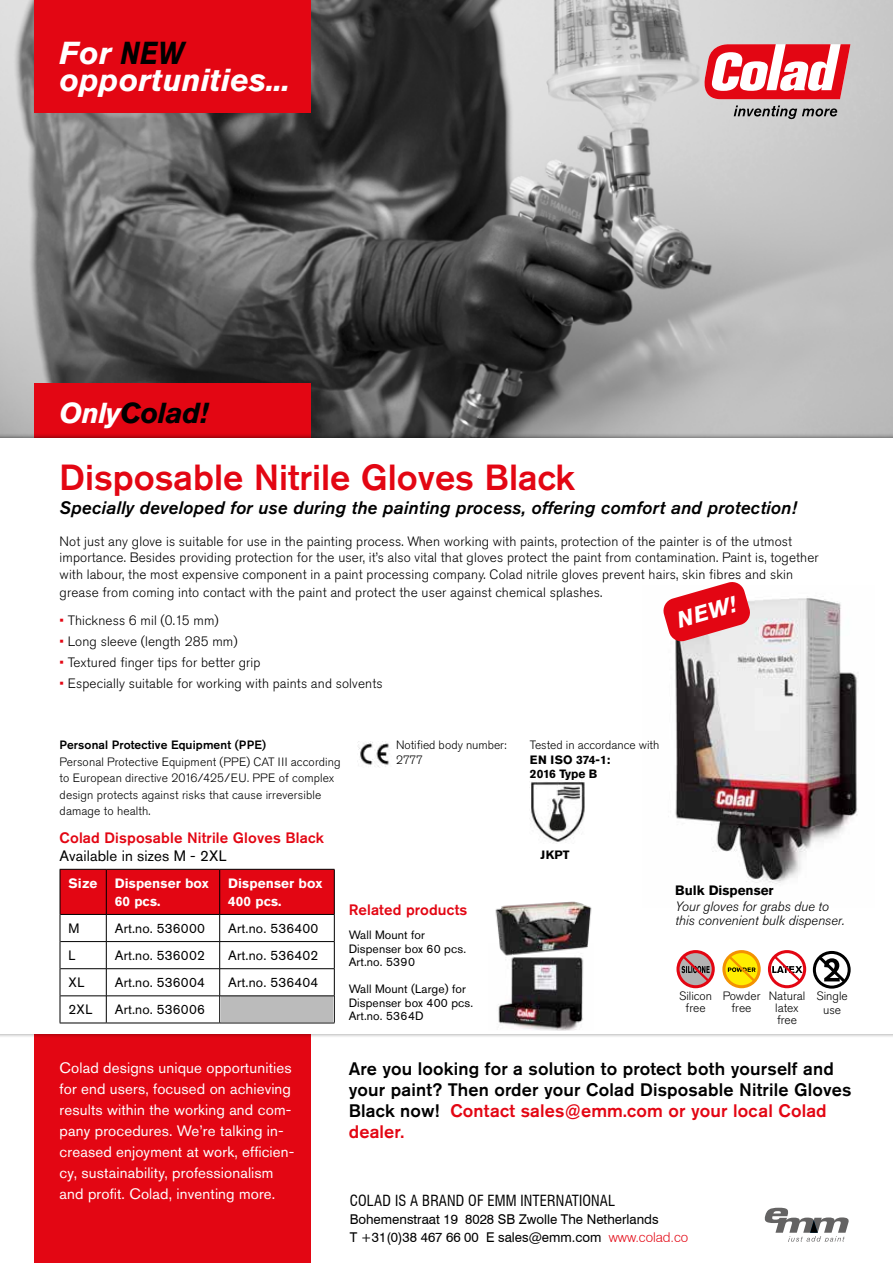
<style>
.page{position:relative;width:893px;height:1263px;background:#fff}
.page>*{position:absolute;margin:0;border:0;box-sizing:border-box;transform-origin:0 0}
.t1{font:500 36px "Akzidenz Grotesk Pro";color:#e30613}
.t2{font:italic 700 31.5px/27.2px "Akzidenz Grotesk Pro";color:#fff}
.t3{font:italic 700 28.65px "Akzidenz Grotesk Pro";letter-spacing:-.02em;color:#000}
.t4{font:italic 700 22.5px "Akzidenz Grotesk Pro";color:#fff}
.t5{font:500 18px/21px "Akzidenz Grotesk Pro";letter-spacing:.01em;color:#000}
.t6{font:italic 500 18px "Akzidenz Grotesk Pro";letter-spacing:.01em;color:#000}
.t7{font:15px/21px "Akzidenz Grotesk Pro";letter-spacing:.01em;color:#fff}
.t8{font:500 15px "Akzidenz Grotesk Pro";letter-spacing:.01em;color:#e30613}
.t9{font:condensed 15px "Swiss 721 BT";letter-spacing:.01em;color:#000}
.t10{font:15px "Akzidenz Grotesk Pro";letter-spacing:.01em;color:#000}
.t11{font:300 13.5px/16.5px "Akzidenz Grotesk Pro";letter-spacing:.01em;color:#000}
.t12{font:13.5px "Akzidenz Grotesk BE";letter-spacing:.01em;color:#000}
.t13{font:13.5px/18px "Swiss 721 BT";color:#000}
.t14{font:italic 300 13.5px/13.5px "Akzidenz Grotesk Pro";color:#000}
.t15{font:700 13.5px/18px "Akzidenz Grotesk BE";letter-spacing:.01em;color:#fff}
.t16{font:700 13.5px "Akzidenz Grotesk Pro";color:#000}
.t17{font:300 12px/12px "Akzidenz Grotesk Pro";letter-spacing:.01em;color:#000;text-align:center}
.t18{font:12px/13.5px "Akzidenz Grotesk Pro";letter-spacing:.01em;color:#000}
.t19{font:500 12px "Akzidenz Grotesk Pro";letter-spacing:.01em;color:#000}
.t20{font:700 12px/14.4px "Akzidenz Grotesk Pro";color:#000}
.s1{color:#000}
.s2{color:#fff}
.s3{color:#e30613}
.s4{font-weight:300;color:#e30613}
</style>
<div class="page">
<img style="left:0;top:0;width:893px;height:434px">
<div style="left:34px;top:0;width:276px;height:113px;background:#e30613"></div>
<div style="left:34px;top:383px;width:276px;height:880px;background:#e30613"></div>
<div style="left:0;top:438px;width:893px;height:595px;background:#fff"></div>
<svg style="left:699px;top:43px;width:151px;height:56px"></svg>
<svg style="left:734px;top:105px;width:103px;height:14px"></svg>
<svg style="left:765px;top:1208px;width:84px;height:34px"></svg>
<img style="left:675px;top:598px;width:183px;height:286px">
<hr style="left:60px;top:1022px;width:46px;height:1px;background:#000">
<hr style="left:106px;top:1022px;width:114px;height:1px;background:#000">
<hr style="left:220px;top:1022px;width:114px;height:1px;background:#000">
<svg style="left:60px;top:869px;width:275px;height:153px"></svg>
<img style="left:531px;top:782px;width:54px;height:60px">
<img style="left:358px;top:742px;width:31px;height:25px">
<div style="left:768px;top:950px;width:38px;height:38px;border:3px solid #e30613;border-radius:50%"></div>
<svg style="left:771px;top:953px;width:32px;height:31px"></svg>
<div style="left:813px;top:951px;width:38px;height:38px;border:3px solid #000;border-radius:50%"></div>
<svg style="left:815px;top:953px;width:34px;height:32px"></svg>
<div style="left:676px;top:950px;width:39px;height:38px;border:3px solid #e30613;border-radius:50%"></div>
<svg style="left:680px;top:953px;width:32px;height:31px"></svg>
<div style="left:722px;top:950px;width:39px;height:38px;border:3px solid #f39200;border-radius:50%"></div>
<svg style="left:726px;top:953px;width:31px;height:31px"></svg>
<img style="left:498px;top:957px;width:86px;height:73px">
<div style="left:221px;top:997px;width:112px;height:25px;background:#bbb"></div>
<img style="left:495px;top:901px;width:97px;height:55px">
<svg style="left:663px;top:582px;width:88px;height:61px"></svg>
<h2 class="t2" style="left:60px;top:38px;width:232px">For <span class="s1">NEW </span>opportunities...</h2>
<h3 class="t3" style="left:60px;top:394px;width:150px"><span class="s2">Only</span>Colad!</h3>
<h1 class="t1" style="left:60px;top:454px;width:517px">Disposable Nitrile Gloves Black</h1>
<h3 class="t6" style="left:60px;top:496px;width:739px">Specially developed for use during the painting process, offering comfort and protection!</h3>
<p class="t11" style="left:60px;top:533px;width:761px">Not just any glove is suitable for use in the painting process. When working with paints, protection of the painter is of the utmost importance. Besides providing protection for the user, it’s also vital that gloves protect the paint from contamination. Paint is, together with labour, the most expensive component in a paint processing company. Colad nitrile gloves prevent hairs, skin fibres and skin</p>
<p class="t11" style="left:60px;top:584px;width:544px">grease from coming into contact with the paint and protect the user against chemical splashes.</p>
<p class="t11" style="left:60px;top:612px;width:161px"><span class="s3">•</span> Thickness 6 mil (0.15 mm)</p>
<p class="t11" style="left:60px;top:633px;width:180px"><span class="s3">•</span> Long sleeve (length 285 mm)</p>
<p class="t11" style="left:60px;top:654px;width:202px"><span class="s3">•</span> Textured finger tips for better grip</p>
<p class="t11" style="left:60px;top:675px;width:325px"><span class="s3">•</span> Especially suitable for working with paints and solvents</p>
<h3 class="t4" style="left:674px;top:606px;width:62px;rotate:-16deg">NEW!</h3>
<p class="t19" style="left:60px;top:737px;width:208px">Personal Protective Equipment (PPE)</p>
<p class="t17" style="left:60px;top:753px;width:283px;line-height:16.5px;text-align:left">Personal Protective Equipment (PPE) CAT III according to European directive 2016/425/EU. PPE of complex design protects against risks that cause irreversible damage to health.</p>
<p class="t8" style="left:60px;top:828px;width:266px">Colad Disposable Nitrile Gloves Black</p>
<p class="t10" style="left:60px;top:846px;width:169px">Available in sizes M - 2XL</p>
<p class="t15" style="left:69px;top:874px;width:30px">Size</p>
<p class="t15" style="left:115px;top:874px;width:96px">Dispenser box<br>60 pcs.</p>
<p class="t15" style="left:228px;top:874px;width:96px">Dispenser box<br>400 pcs.</p>
<p class="t12" style="left:69px;top:920px;width:12px">M</p>
<p class="t12" style="left:115px;top:920px;width:92px">Art.no. 536000</p>
<p class="t12" style="left:228px;top:920px;width:92px">Art.no. 536400</p>
<p class="t12" style="left:69px;top:947px;width:9px">L</p>
<p class="t12" style="left:115px;top:947px;width:92px">Art.no. 536002</p>
<p class="t12" style="left:228px;top:947px;width:92px">Art.no. 536402</p>
<p class="t12" style="left:69px;top:974px;width:17px">XL</p>
<p class="t12" style="left:115px;top:974px;width:92px">Art.no. 536004</p>
<p class="t12" style="left:228px;top:974px;width:92px">Art.no. 536404</p>
<p class="t12" style="left:69px;top:1002px;width:25px">2XL</p>
<p class="t12" style="left:115px;top:1002px;width:92px">Art.no. 536006</p>
<p class="t17" style="left:396px;top:738px;width:112px;line-height:14.4px;text-align:left">Notified body number:<br>2777</p>
<p class="t8" style="left:349px;top:900px;width:120px">Related products</p>
<p class="t18" style="left:349px;top:928px;width:119px">Wall Mount for<br>Dispenser box 60 pcs.<br>Art.no. 5390</p>
<p class="t18" style="left:349px;top:982px;width:126px">Wall Mount (Large) for<br>Dispenser box 400 pcs.<br>Art.no. 5364D</p>
<p class="t17" style="left:530px;top:739px;width:131px">Tested in accordance with</p>
<p class="t20" style="left:530px;top:752px;width:82px">EN ISO 374-1:<br>2016 Type B</p>
<p class="t20" style="left:540px;top:847px;width:31px">JKPT</p>
<p class="t16" style="left:675px;top:882px;width:100px">Bulk Dispenser</p>
<p class="t14" style="left:675px;top:900px;width:171px">Your gloves for grabs due to this convenient bulk dispenser.</p>
<p class="t17" style="left:679px;top:990px;width:34px">Silicon free</p>
<p class="t17" style="left:816px;top:988px;width:33px;line-height:14.4px">Single use</p>
<p class="t17" style="left:723px;top:990px;width:39px">Powder free</p>
<p class="t17" style="left:769px;top:989px;width:38px">Natural latex free</p>
<p class="t7" style="left:60px;top:1057px;width:236px">Colad designs unique opportunities for end users, focused on achieving results within the working and com&shy;pany procedures. We’re talking in&shy;creased enjoyment at work, efficien&shy;cy, sustainability, professionalism and profit. Colad, inventing more.</p>
<h3 class="t5" style="left:349px;top:1058px;width:504px">Are you looking for a solution to protect both yourself and your paint? Then order your Colad Disposable Nitrile Gloves Black now! <span class="s3">Contact sales@emm.com or your local Colad dealer.</span></h3>
<p class="t9" style="left:350px;top:1192px;width:267px">COLAD IS A BRAND OF EMM INTERNATIONAL</p>
<p class="t13" style="left:350px;top:1210px;width:340px">Bohemenstraat 19 8028 SB Zwolle The Netherlands<br>T +31(0)38 467 66 00 E sales@emm.com <span class="s4">www.colad.co</span></p>
</div>
